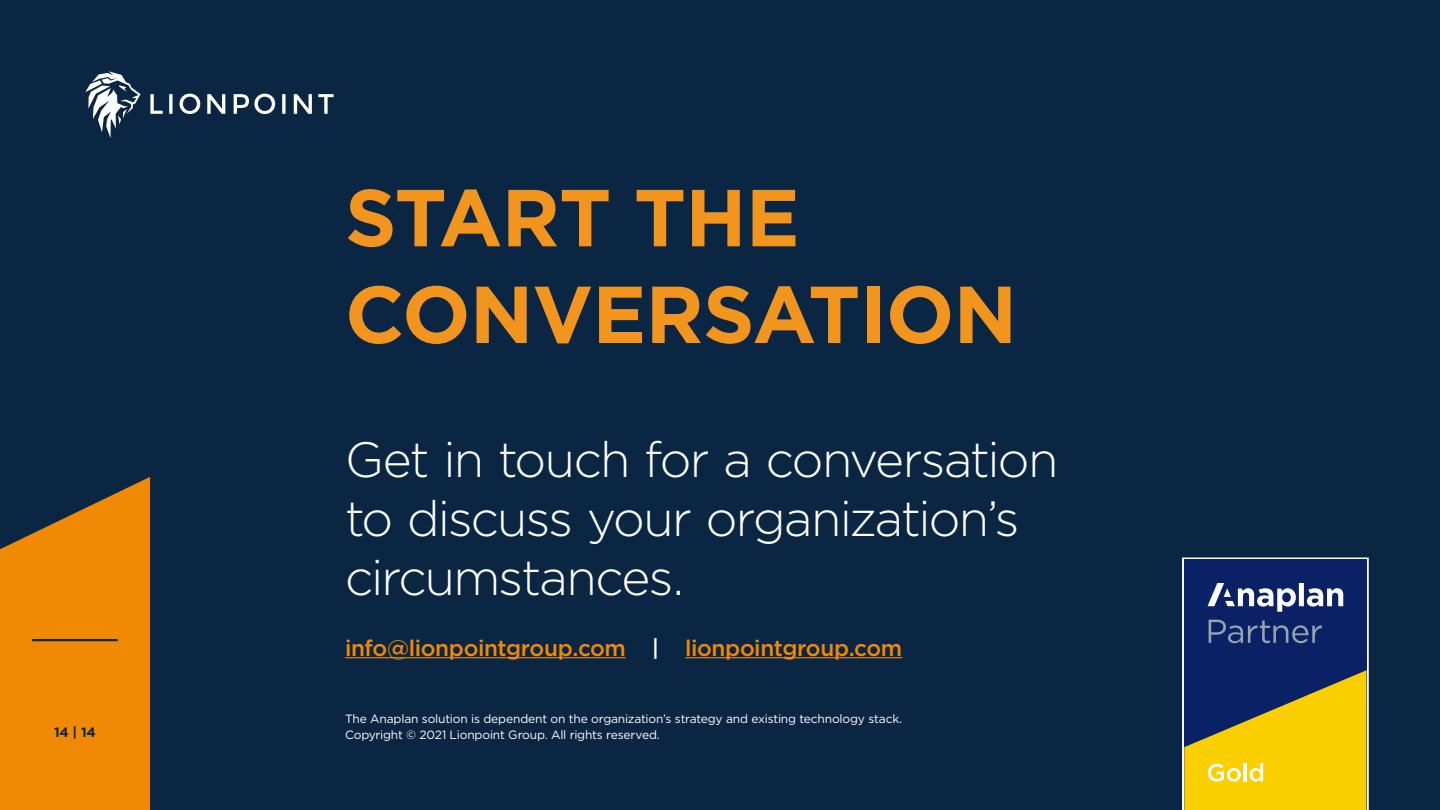
<style>
.page{position:relative;width:1440px;height:810px;background:#0b2642}
.page>*{position:absolute;margin:0;border:0;box-sizing:border-box;transform-origin:0 0}
.t1{font:700 80.62px/96.8px "Gotham";letter-spacing:-.01em;color:#f1951e}
.t2{font:300 49.5px/59.4px "Gotham";letter-spacing:-.04em;color:#fff}
.t3{font:500 22.5px "Gotham";letter-spacing:-.02em;color:#f08a05}
.t4{font:700 13.5px "Gotham";color:#0b2642}
.t5{font:12px/15.8px "Gotham";letter-spacing:-.015em;color:#fff}
.s1{color:#fff}
</style>
<div class="page">
<svg style="left:0;top:477px;width:150px;height:333px;background:#d67e0b"></svg>
<hr style="left:32px;top:639px;width:86px;height:2px;background:#0b2642">
<hr style="left:345px;top:657px;width:281px;height:1px;background:#f08a05">
<hr style="left:685px;top:657px;width:217px;height:1px;background:#f08a05">
<svg style="left:85px;top:71px;width:249px;height:67px"></svg>
<svg style="left:1183px;top:559px;width:185px;height:251px;background:#747146"></svg>
<p class="t4" style="left:54px;top:723px;width:43px">14 | 14</p>
<h1 class="t1" style="left:345px;top:169px;width:674px">START THE<br>CONVERSATION</h1>
<h2 class="t2" style="left:345px;top:428px;width:715px">Get in touch for a conversation to discuss your organization’s circumstances.</h2>
<h3 class="t3" style="left:345px;top:634px;width:559px">info@lionpointgroup.com <span class="s1">|</span> lionpointgroup.com</h3>
<p class="t5" style="left:345px;top:711px;width:559px">The Anaplan solution is dependent on the organization’s strategy and existing technology stack.<br>Copyright © 2021 Lionpoint Group. All rights reserved.</p>
</div>
